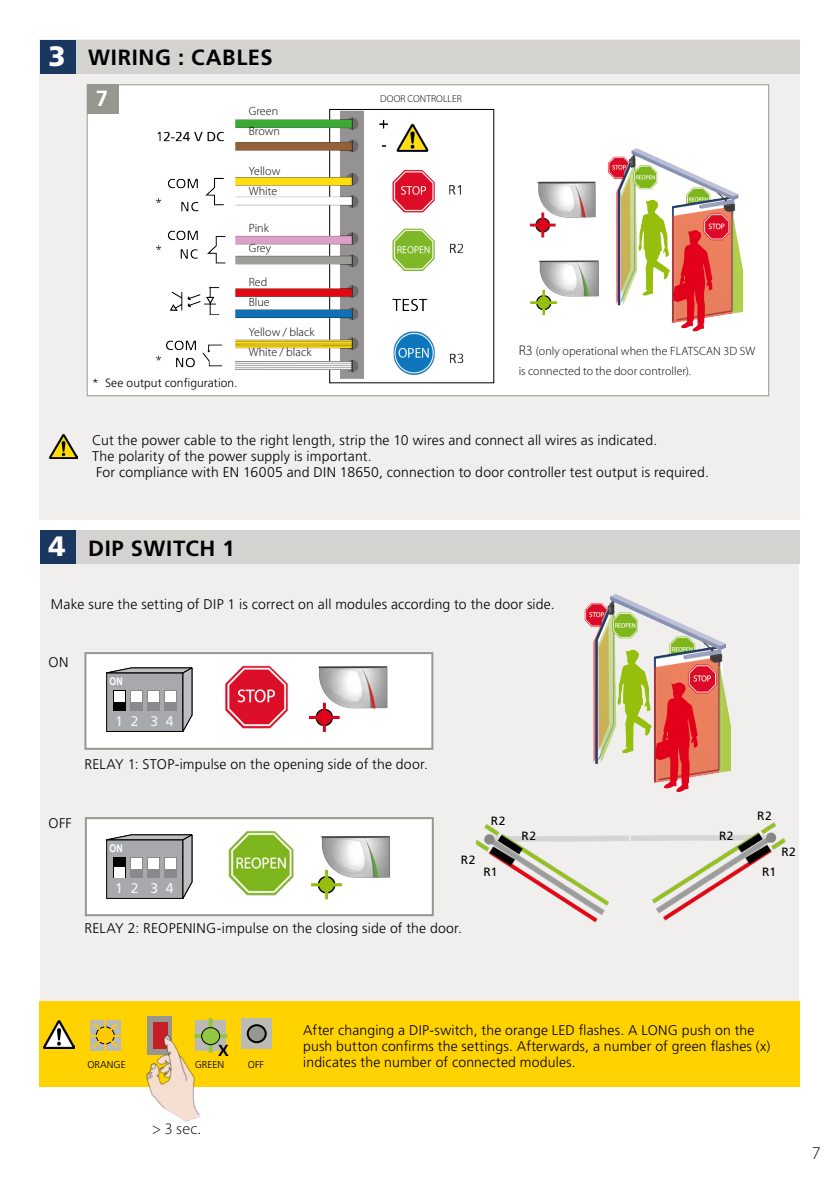
<style>
.page{position:relative;width:840px;height:1191px;background:#fff}
.page>*{position:absolute;margin:0;border:0;box-sizing:border-box;transform-origin:0 0}
.t1{font:900 28px "Frutiger LT Std";color:#fff}
.t2{font:700 22px "Frutiger LT Std";letter-spacing:.03em;color:#000}
.t3{font:700 22px "Frutiger LT Std";color:#fff}
.t4{font:300 18px "Myriad Pro";color:#000}
.t5{font:300 16px "Myriad Pro";color:#000}
.t6{font:700 16px "Frutiger LT Std";color:#000}
.t7{font:300 14px/16px "Frutiger LT Std";letter-spacing:.01em;color:#000}
.t8{font:14px "Frutiger LT Std";color:#f3f4f4}
.t9{font:300 12px/20px "Myriad Pro";letter-spacing:.005em;color:#000}
.t10{font:300 12px "Frutiger LT Std";letter-spacing:.005em;color:#000}
.t11{font:12px "Frutiger LT Std";letter-spacing:.04em;color:#000}
.t12{font:700 10.6px "Arial Narrow";color:#fff}
.t13{font:300 10px "Frutiger LT Std";color:#000}
.t14{font:300 10px "Myriad Pro";letter-spacing:.01em;color:#000}
.s1{font-size:14px}
</style>
<div class="page">
<div style="left:40px;top:562px;width:758px;height:524px;background:#f0efee"></div>
<div style="left:40px;top:40px;width:759px;height:480px;background:#f0efee"></div>
<div style="left:87px;top:85px;width:681px;height:311px;background:#fff"></div>
<img style="left:608px;top:148px;width:136px;height:184px">
<img style="left:529px;top:181px;width:67px;height:57px">
<img style="left:530px;top:260px;width:69px;height:56px">
<div style="left:87px;top:85px;width:31px;height:29px;background:#969890"></div>
<img style="left:49px;top:434px;width:28px;height:25px">
<div style="left:85px;top:817px;width:348px;height:99px;background:#fff;border:2px solid #969890"></div>
<div style="left:84px;top:652px;width:349px;height:98px;background:#fff;border:2px solid #969890"></div>
<div style="left:40px;top:1001px;width:759px;height:86px;background:#ffd200"></div>
<div style="left:42px;top:40px;width:757px;height:34px;background:#d4d3d0"></div>
<div style="left:42px;top:530px;width:757px;height:34px;background:#d4d3d0"></div>
<div style="left:40px;top:40px;width:36px;height:34px;background:#1a3760"></div>
<div style="left:40px;top:530px;width:36px;height:34px;background:#1a3760"></div>
<svg style="left:90px;top:1020px;width:1px;height:30px"></svg>
<hr style="left:104px;top:1018px;width:2px;height:34px;background:#ffc907">
<hr style="left:89px;top:1035px;width:33px;height:2px;background:#ffc907">
<svg style="left:91px;top:1020px;width:25px;height:30px"></svg>
<div style="left:241px;top:1018px;width:31px;height:30px;background:#bbbbb5"></div>
<div style="left:247px;top:1025px;width:18px;height:17px;background:#969890;border-radius:50%"></div>
<div style="left:246px;top:1024px;width:20px;height:19px;border:2px solid #000;border-radius:50%"></div>
<img style="left:44px;top:1021px;width:30px;height:27px">
<svg style="left:106px;top:667px;width:87px;height:65px"></svg>
<div style="left:106px;top:673px;width:77px;height:58px;background:#a7a9ac;border:1px solid #000"></div>
<div style="left:130px;top:690px;width:12px;height:21px;background:#888a8d"></div>
<div style="left:131px;top:692px;width:10px;height:10px;background:#fff"></div>
<svg style="left:113px;top:690px;width:13px;height:21px"></svg>
<div style="left:115px;top:692px;width:10px;height:10px;background:#fff"></div>
<div style="left:164px;top:690px;width:12px;height:21px;background:#888a8d"></div>
<div style="left:165px;top:692px;width:10px;height:10px;background:#fff"></div>
<div style="left:147px;top:690px;width:12px;height:21px;background:#888a8d"></div>
<div style="left:148px;top:692px;width:10px;height:10px;background:#fff"></div>
<img style="left:225px;top:665px;width:63px;height:64px">
<img style="left:228px;top:831px;width:66px;height:65px">
<svg style="left:106px;top:834px;width:87px;height:65px"></svg>
<div style="left:106px;top:839px;width:77px;height:59px;background:#a7a9ac;border:1px solid #000"></div>
<div style="left:130px;top:857px;width:12px;height:21px;background:#888a8d"></div>
<div style="left:131px;top:858px;width:10px;height:11px;background:#fff"></div>
<div style="left:113px;top:857px;width:13px;height:21px;background:#000"></div>
<div style="left:115px;top:867px;width:10px;height:10px;background:#fff"></div>
<div style="left:164px;top:857px;width:12px;height:21px;background:#888a8d"></div>
<div style="left:165px;top:858px;width:10px;height:11px;background:#fff"></div>
<div style="left:147px;top:857px;width:12px;height:21px;background:#888a8d"></div>
<div style="left:148px;top:858px;width:10px;height:11px;background:#fff"></div>
<img style="left:309px;top:666px;width:79px;height:66px">
<img style="left:311px;top:836px;width:79px;height:64px">
<img style="left:584px;top:594px;width:147px;height:198px">
<img style="left:476px;top:822px;width:309px;height:101px">
<img style="left:116px;top:1016px;width:129px;height:106px">
<img style="left:118px;top:100px;width:356px;height:284px">
<h1 class="t1" style="left:48px;top:39px;width:19px">3</h1>
<h2 class="t2" style="left:88px;top:45px;width:186px">WIRING : CABLES</h2>
<h2 class="t3" style="left:96px;top:86px;width:14px">7</h2>
<p class="t10" style="left:92px;top:376px;width:147px">* See output configuration.</p>
<p class="t9" style="left:248px;top:101px;width:33px">Green<br>Brown</p>
<p class="t9" style="left:248px;top:161px;width:33px">Yellow<br>White</p>
<p class="t9" style="left:248px;top:218px;width:24px">Pink<br>Grey</p>
<p class="t9" style="left:248px;top:272px;width:22px">Red<br>Blue</p>
<p class="t9" style="left:248px;top:321px;width:67px">Yellow / black<br>White / black</p>
<p class="t14" style="left:380px;top:92px;width:83px">DOOR CONTROLLER</p>
<p class="t9" style="left:518px;top:340px;width:238px"><span class="s1">R3</span> (only operational when the FLATSCAN 3D SW is connected to the door controller).</p>
<p class="t7" style="left:92px;top:432px;width:618px">Cut the power cable to the right length, strip the 10 wires and connect all wires as indicated.<br>The polarity of the power supply is important.<br>For compliance with EN 16005 and DIN 18650, connection to door controller test output is required.</p>
<h1 class="t1" style="left:48px;top:529px;width:19px">4</h1>
<h2 class="t2" style="left:88px;top:535px;width:148px">DIP SWITCH 1</h2>
<p class="t7" style="left:51px;top:596px;width:505px">Make sure the setting of DIP 1 is correct on all modules according to the door side.</p>
<p class="t7" style="left:48px;top:654px;width:21px">ON</p>
<p class="t12" style="left:110px;top:673px;width:15px">ON</p>
<p class="t8" style="left:115px;top:713px;width:60px">1 2 3 4</p>
<p class="t7" style="left:84px;top:756px;width:345px">RELAY 1: STOP-impulse on the opening side of the door.</p>
<p class="t7" style="left:48px;top:815px;width:25px">OFF</p>
<p class="t12" style="left:110px;top:840px;width:15px">ON</p>
<p class="t8" style="left:115px;top:880px;width:60px">1 2 3 4</p>
<p class="t11" style="left:460px;top:853px;width:16px">R2</p>
<p class="t11" style="left:490px;top:813px;width:16px">R2</p>
<p class="t11" style="left:521px;top:829px;width:16px">R2</p>
<p class="t11" style="left:718px;top:829px;width:16px">R2</p>
<p class="t11" style="left:756px;top:809px;width:16px">R2</p>
<p class="t11" style="left:483px;top:865px;width:15px">R1</p>
<p class="t11" style="left:761px;top:865px;width:15px">R1</p>
<p class="t11" style="left:781px;top:844px;width:16px">R2</p>
<p class="t7" style="left:84px;top:920px;width:379px">RELAY 2: REOPENING-impulse on the closing side of the door.</p>
<p class="t6" style="left:218px;top:1041px;width:12px">X</p>
<p class="t13" style="left:87px;top:1059px;width:40px">ORANGE</p>
<p class="t13" style="left:248px;top:1059px;width:18px">OFF</p>
<p class="t13" style="left:194px;top:1059px;width:31px">GREEN</p>
<p class="t5" style="left:152px;top:1119px;width:50px">&gt; 3 sec.</p>
<p class="t7" style="left:303px;top:1022px;width:468px">After changing a DIP-switch, the orange LED flashes. A LONG push on the push button confirms the settings. Afterwards, a number of green flashes (x) indicates the number of connected modules.</p>
<p class="t4" style="left:811px;top:1141px;width:10px">7</p>
</div>
